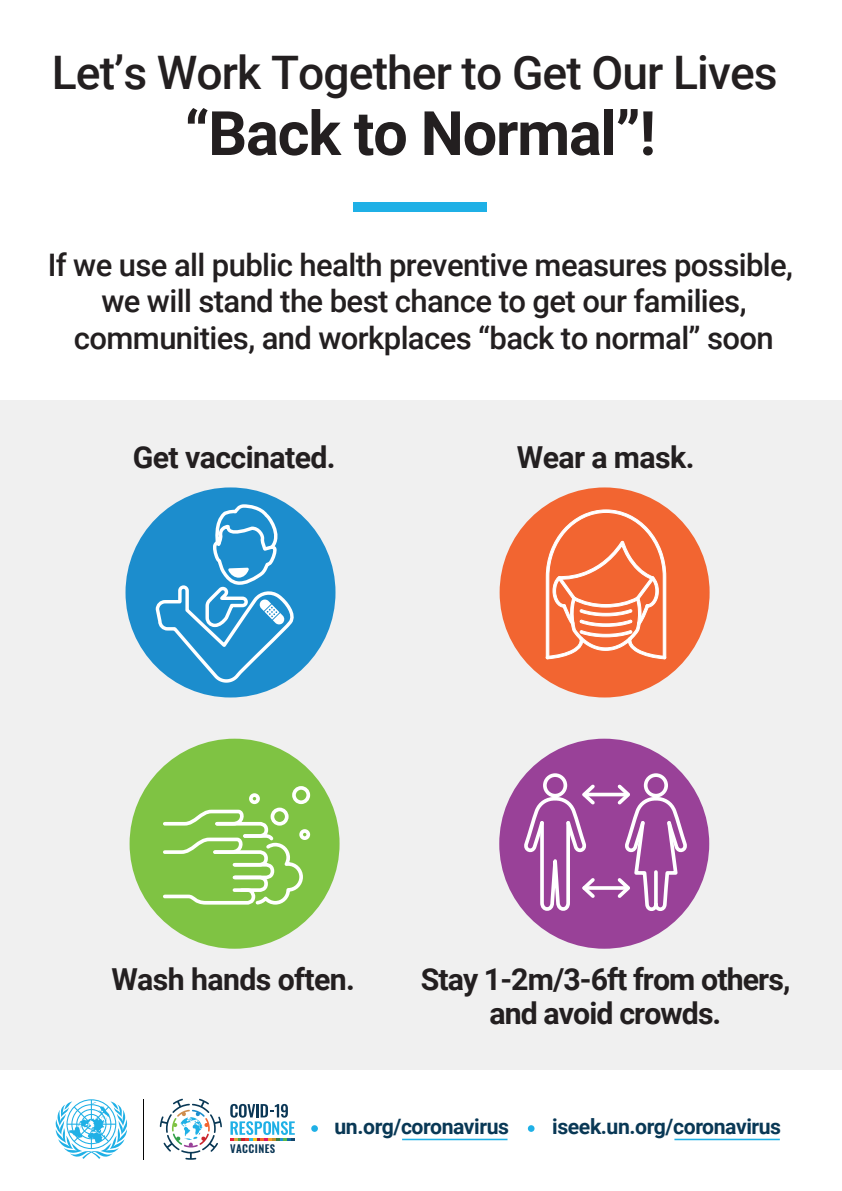
<style>
.page{position:relative;width:842px;height:1191px;background:#fff}
.page>*{position:absolute;margin:0;border:0;box-sizing:border-box;transform-origin:0 0}
.t1{font:700 61.2px "Roboto";letter-spacing:-.02em;color:#231f20}
.t2{font:500 46.2px "Roboto";letter-spacing:-.02em;color:#231f20}
.t3{font:500 31px/36.4px "Roboto";letter-spacing:-.02em;color:#231f20;text-align:center}
.t4{font:700 30.3px/34.4px "Roboto";letter-spacing:-.02em;color:#231f20;text-align:center}
.t5{font:700 21.2px "Roboto";letter-spacing:-.02em;color:#093855}
.t6{font:600 10.7px "Oswald";letter-spacing:.04em;color:#0b3756}
</style>
<div class="page">
<div style="left:0;top:400px;width:842px;height:669px;background:#f0f0f0"></div>
<div style="left:130px;top:738px;width:210px;height:210px;background:#7fc343;border-radius:50%"></div>
<svg style="left:163px;top:809px;width:140px;height:96px"></svg>
<div style="left:292px;top:786px;width:18px;height:18px;border:4px solid #fff;border-radius:50%"></div>
<div style="left:249px;top:793px;width:11px;height:11px;border:4px solid #fff;border-radius:50%"></div>
<div style="left:299px;top:829px;width:11px;height:11px;border:4px solid #fff;border-radius:50%"></div>
<div style="left:271px;top:807px;width:18px;height:18px;border:4px solid #fff;border-radius:50%"></div>
<div style="left:126px;top:487px;width:209px;height:210px;background:#1c8dcd;border-radius:50%"></div>
<div style="left:500px;top:487px;width:210px;height:210px;background:#f26531;border-radius:50%"></div>
<div style="left:499px;top:738px;width:210px;height:210px;background:#994198;border-radius:50%"></div>
<svg style="left:598px;top:792px;width:16px;height:4px"></svg>
<hr style="left:584px;top:886px;width:44px;height:3px;background:#fff">
<svg style="left:614px;top:781px;width:73px;height:130px"></svg>
<div style="left:644px;top:773px;width:24px;height:24px;border:4px solid #fff;border-radius:50%"></div>
<svg style="left:519px;top:781px;width:79px;height:130px"></svg>
<div style="left:543px;top:773px;width:24px;height:24px;border:4px solid #fff;border-radius:50%"></div>
<div style="left:353px;top:202px;width:134px;height:9px;background:#1fb0e6"></div>
<svg style="left:154px;top:502px;width:147px;height:183px"></svg>
<svg style="left:545px;top:509px;width:122px;height:151px"></svg>
<svg style="left:55px;top:1099px;width:73px;height:59px"></svg>
<hr style="left:143px;top:1099px;width:1px;height:60px;background:#050504">
<svg style="left:160px;top:1098px;width:62px;height:61px"></svg>
<svg style="left:230px;top:1104px;width:65px;height:36px"></svg>
<hr style="left:402px;top:1138px;width:105px;height:2px;background:#1fb0e6">
<hr style="left:674px;top:1138px;width:106px;height:2px;background:#1fb0e6">
<div style="left:311px;top:1125px;width:7px;height:6px;background:#1fb0e6;border-radius:50%"></div>
<svg style="left:528px;top:1125px;width:6px;height:6px"></svg>
<h2 class="t2" style="left:52px;top:40px;width:727px">Let’s Work Together to Get Our Lives</h2>
<h1 class="t1" style="left:185px;top:90px;width:473px">“Back to Normal”!</h1>
<p class="t3" style="left:48px;top:246px;width:747px">If we use all public health preventive measures possible, we will stand the best chance to get our families, communities, and workplaces “back to normal” soon</p>
<p class="t4" style="left:133px;top:438px;width:204px">Get vaccinated.</p>
<p class="t4" style="left:517px;top:438px;width:179px">Wear a mask.</p>
<p class="t4" style="left:111px;top:960px;width:245px">Wash hands often.</p>
<p class="t4" style="left:421px;top:960px;width:371px">Stay 1-2m/3-6ft from others, and avoid crowds.</p>
<p class="t6" style="left:230px;top:1143px;width:47px">VACCINES</p>
<p class="t5" style="left:334px;top:1111px;width:176px">un.org/coronavirus</p>
<p class="t5" style="left:552px;top:1111px;width:230px">iseek.un.org/coronavirus</p>
</div>
